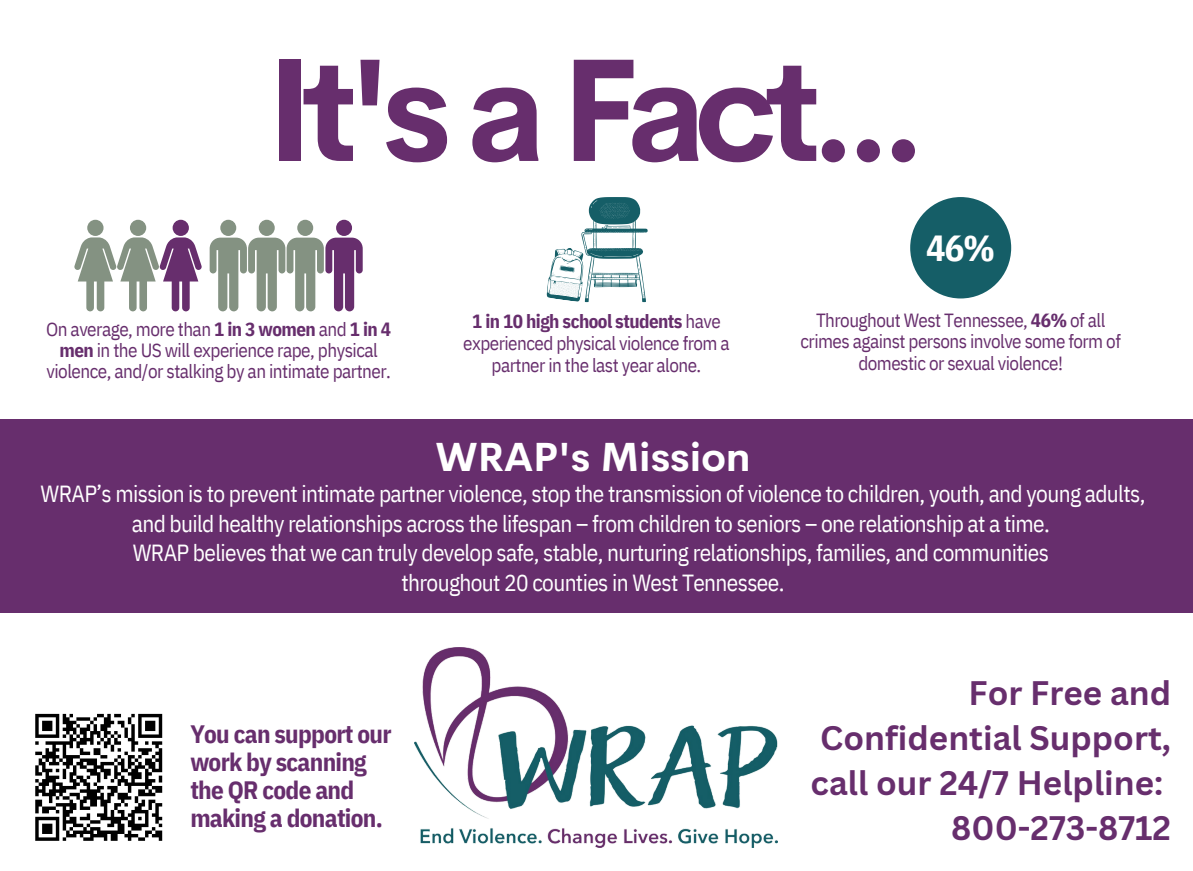
<style>
.page{position:relative;width:1193px;height:871px;background:#fff}
.page>*{position:absolute;margin:0;border:0;box-sizing:border-box;transform-origin:0 0}
.t1{font:700 143.4px "Cerebri Sans";letter-spacing:-.08em;color:#672e6d}
.t2{font:700 39.83px "Cerebri Sans";color:#fff}
.t3{font:700 36.22px "IBM Plex Sans Cond";color:#fff}
.t4{font:700 33.15px/45px "Canva Sans";color:#672e6d;text-align:justify}
.t5{font:700 25.12px/28px "IBM Plex Sans Cond";letter-spacing:-.03em;color:#672e6d}
.t6{font:23.33px/29.5px "IBM Plex Sans Cond";letter-spacing:-.03em;color:#fff;text-align:center}
.t7{font:19.12px/21.1px "IBM Plex Sans Cond";letter-spacing:-.03em;color:#672e6d;text-align:center}
.t8{font:19.05px/21.8px "IBM Plex Sans Cond";letter-spacing:-.03em;color:#672e6d;text-align:center}
.s1{font-weight:700}
</style>
<div class="page">
<img style="left:415px;top:648px;width:363px;height:199px">
<div style="left:87px;top:220px;width:17px;height:16px;background:#849282;border-radius:50%"></div>
<div style="left:130px;top:220px;width:16px;height:16px;background:#849282;border-radius:50%"></div>
<div style="left:173px;top:220px;width:16px;height:16px;background:#672e6d;border-radius:50%"></div>
<svg style="left:74px;top:237px;width:128px;height:74px"></svg>
<div style="left:220px;top:220px;width:16px;height:16px;background:#849282;border-radius:50%"></div>
<div style="left:259px;top:220px;width:16px;height:16px;background:#849282;border-radius:50%"></div>
<div style="left:297px;top:220px;width:16px;height:16px;background:#849282;border-radius:50%"></div>
<div style="left:336px;top:220px;width:16px;height:16px;background:#672e6d;border-radius:50%"></div>
<svg style="left:210px;top:238px;width:153px;height:73px"></svg>
<svg style="left:546px;top:197px;width:102px;height:105px"></svg>
<div style="left:910px;top:197px;width:101px;height:101px;background:#155e67;border-radius:50%"></div>
<div style="left:0;top:419px;width:1192px;height:193px;background:#672e6d"></div>
<svg style="left:35px;top:713px;width:128px;height:128px"></svg>
<p class="t1" style="left:266px;top:18px;width:661px">It's a Fact...</p>
<p class="t3" style="left:926px;top:224px;width:71px">46%</p>
<p class="t7" style="left:46px;top:318px;width:346px">On average, more than <span class="s1">1 in 3 women</span> and <span class="s1">1 in 4 men</span> in the US will experience rape, physical violence, and/or stalking by an intimate partner.</p>
<p class="t8" style="left:463px;top:310px;width:268px"><span class="s1">1 in 10 high school students</span> have experienced physical violence from a partner in the last year alone.</p>
<p class="t8" style="left:800px;top:310px;width:322px;line-height:21.1px">Throughout West Tennessee, <span class="s1">46%</span> of all crimes against persons involve some form of domestic or sexual violence!</p>
<p class="t2" style="left:435px;top:431px;width:316px">WRAP's Mission</p>
<p class="t6" style="left:41px;top:478px;width:1106px">WRAP’s mission is to prevent intimate partner violence, stop the transmission of violence to children, youth, and young adults, and build healthy relationships across the lifespan – from children to seniors – one relationship at a time.</p>
<p class="t6" style="left:133px;top:537px;width:917px">WRAP believes that we can truly develop safe, stable, nurturing relationships, families, and communities</p>
<p class="t6" style="left:401px;top:567px;width:384px">throughout 20 counties in West Tennessee.</p>
<p class="t5" style="left:190px;top:720px;width:203px">You can support our work by scanning the QR code and making a donation.</p>
<p class="t4" style="left:810px;top:669px;width:362px;text-indent:158px">For Free and Confidential Support, call our 24/7 Helpline:</p>
<p class="t4" style="left:951px;top:805px;width:221px">800-273-8712</p>
</div>
